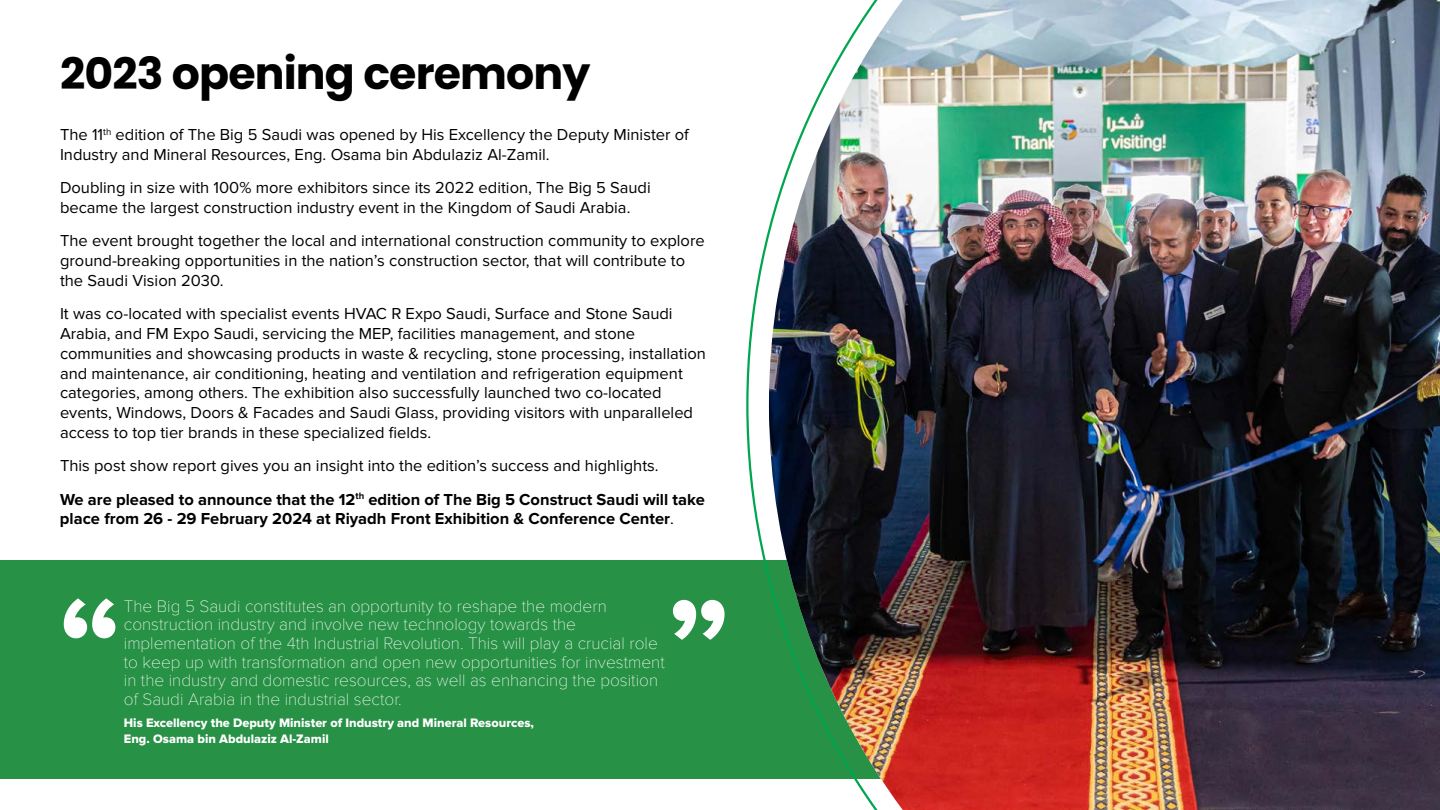
<style>
.page{position:relative;width:1440px;height:810px;background:#fff}
.page>*{position:absolute;margin:0;border:0;box-sizing:border-box;transform-origin:0 0}
.t1{font:700 44.25px "Poppins";letter-spacing:-.02em;color:#000}
.t2{font:100 17.25px/18.5px "Proxima Nova T";color:#fff}
.t3{font:16.5px/19.8px "Proxima Nova";color:#000}
.t4{font:700 16.5px "Proxima Nova";color:#000}
.t5{font:12.75px/15.3px "Proxima Nova Extrabld";color:#fff}
.s1{font-weight:700}
.s2{font-weight:400}
</style>
<div class="page">
<div style="left:0;top:560px;width:1023px;height:218px;background:#279145"></div>
<svg style="left:64px;top:598px;width:51px;height:40px"></svg>
<svg style="left:673px;top:600px;width:52px;height:40px"></svg>
<img style="left:746px;top:0;width:694px;height:810px">
<h1 class="t1" style="left:60px;top:48px;width:532px">2023 opening ceremony</h1>
<p class="t3" style="left:60px;top:125px;width:630px">The 11<sup>th</sup> edition of The Big 5 Saudi was opened by His Excellency the Deputy Minister of<br>Industry and Mineral Resources, Eng. Osama bin Abdulaziz Al-Zamil.</p>
<p class="t3" style="left:60px;top:178px;width:592px">Doubling in size with 100% more exhibitors since its 2022 edition, The Big 5 Saudi became the largest construction industry event in the Kingdom of Saudi Arabia.</p>
<p class="t3" style="left:60px;top:231px;width:646px">The event brought together the local and international construction community to explore ground-breaking opportunities in the nation’s construction sector, that will contribute to the Saudi Vision 2030.</p>
<p class="t3" style="left:60px;top:304px;width:647px">It was co-located with specialist events HVAC R Expo Saudi, Surface and Stone Saudi Arabia, and FM Expo Saudi, servicing the MEP, facilities management, and stone communities and showcasing products in waste &amp; recycling, stone processing, installation and maintenance, air conditioning, heating and ventilation and refrigeration equipment categories, among others. The exhibition also successfully launched two co-located events, Windows, Doors &amp; Facades and Saudi Glass, providing visitors with unparalleled access to top tier brands in these specialized fields.</p>
<p class="t3" style="left:60px;top:449px;width:646px;line-height:33.3px">This post show report gives you an insight into the edition’s success and highlights.<br><span class="s1">We are pleased to announce that the 12</span><sup>th</sup> <span class="s1">edition of The Big 5 Construct Saudi will take</span></p>
<p class="t4" style="left:60px;top:509px;width:615px">place from 26 - 29 February 2024 at Riyadh Front Exhibition &amp; Conference Center<span class="s2">.</span></p>
<p class="t2" style="left:124px;top:597px;width:542px">The Big 5 Saudi constitutes an opportunity to reshape the modern construction industry and involve new technology towards the implementation of the 4th Industrial Revolution. This will play a crucial role to keep up with transformation and open new opportunities for investment in the industry and domestic resources, as well as enhancing the position of Saudi Arabia in the industrial sector.</p>
<p class="t5" style="left:124px;top:716px;width:412px">His Excellency the Deputy Minister of Industry and Mineral Resources,<br>Eng. Osama bin Abdulaziz Al-Zamil</p>
</div>
